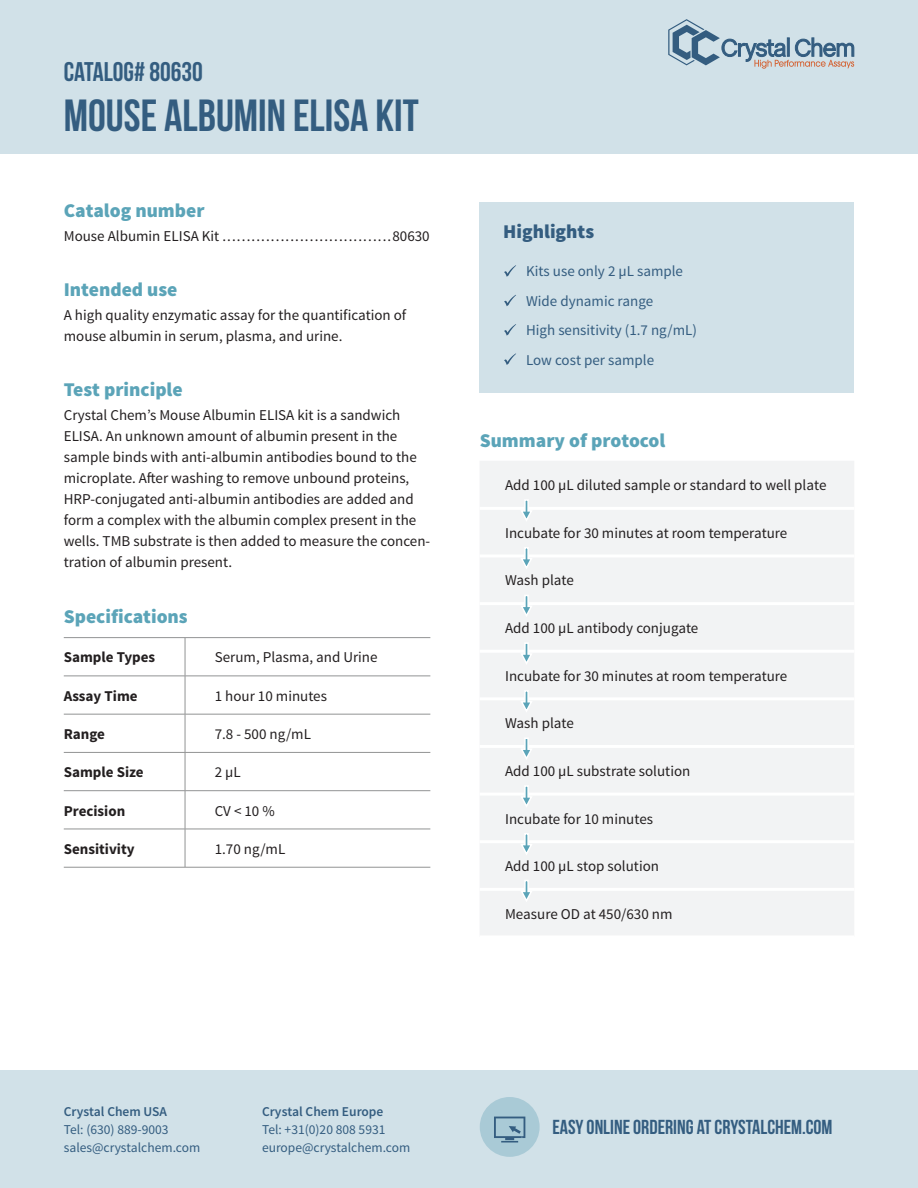
<style>
.page{position:relative;width:918px;height:1188px;background:#fff}
.page>*{position:absolute;margin:0;border:0;box-sizing:border-box;transform-origin:0 0}
.Contents_Bebas_Neue{font:45px "Bebas Neue";color:#345d80}
.Contents_Bebas_Neue-2{font:27px "Bebas Neue";color:#345d80}
.Contents_Bebas_Neue-3{font:20.25px "Bebas Neue";color:#345d80}
.Contents_Source_Sans{font:900 19.5px "Source Sans Pro";color:#5ba4b8}
.Contents_Source_Sans-2{font:900 19.5px "Source Sans Pro";color:#345d80}
.Contents_Source_Sans-3{font:15px/21px "Source Sans Pro";color:#231f20}
.Contents_Source_Sans-4{font:15px "Source Sans Pro";color:#345d80}
.Contents_Source_Sans-5{font:700 15px "Source Sans Pro";color:#231f20}
.Contents_Source_Sans-6{font:13.5px "Source Sans Pro";color:#345d80}
.Contents_Source_Sans-7{font:600 13.5px "Source Sans Pro";color:#345d80}
</style>
<div class="page">
<div style="left:480px;top:202px;width:374px;height:191px;background:#d1e1e8"></div>
<div style="left:0;top:0;width:918px;height:154px;background:#d1e1e8"></div>
<div style="left:0;top:1070px;width:918px;height:118px;background:#d1e1e8"></div>
<hr style="left:185px;top:637px;width:245px;height:1px;background:#929394">
<hr style="left:185px;top:676px;width:245px;height:1px;background:#929394">
<hr style="left:185px;top:714px;width:245px;height:1px;background:#929394">
<hr style="left:185px;top:752px;width:245px;height:1px;background:#929394">
<hr style="left:185px;top:790px;width:245px;height:1px;background:#929394">
<hr style="left:185px;top:829px;width:245px;height:1px;background:#929394">
<hr style="left:185px;top:867px;width:245px;height:1px;background:#929394">
<hr style="left:64px;top:637px;width:121px;height:1px;background:#929394">
<hr style="left:64px;top:676px;width:121px;height:1px;background:#929394">
<hr style="left:64px;top:714px;width:121px;height:1px;background:#929394">
<hr style="left:64px;top:752px;width:121px;height:1px;background:#929394">
<hr style="left:64px;top:790px;width:121px;height:1px;background:#929394">
<hr style="left:64px;top:829px;width:121px;height:1px;background:#929394">
<hr style="left:64px;top:867px;width:121px;height:1px;background:#929394">
<hr style="left:185px;top:638px;width:1px;height:38px;background:#929394">
<hr style="left:185px;top:676px;width:1px;height:38px;background:#929394">
<hr style="left:185px;top:714px;width:1px;height:38px;background:#929394">
<hr style="left:185px;top:753px;width:1px;height:38px;background:#929394">
<hr style="left:185px;top:791px;width:1px;height:38px;background:#929394">
<hr style="left:185px;top:829px;width:1px;height:38px;background:#929394">
<div style="left:480px;top:461px;width:374px;height:474px;background:#f2f3f4"></div>
<hr style="left:480px;top:507px;width:374px;height:3px;background:#fff">
<hr style="left:480px;top:554px;width:374px;height:3px;background:#fff">
<hr style="left:480px;top:602px;width:374px;height:3px;background:#fff">
<hr style="left:480px;top:650px;width:374px;height:3px;background:#fff">
<hr style="left:480px;top:697px;width:374px;height:3px;background:#fff">
<hr style="left:480px;top:745px;width:374px;height:3px;background:#fff">
<hr style="left:480px;top:793px;width:374px;height:3px;background:#fff">
<hr style="left:480px;top:840px;width:374px;height:3px;background:#fff">
<hr style="left:480px;top:888px;width:374px;height:3px;background:#fff">
<svg style="left:504px;top:265px;width:12px;height:12px"></svg>
<svg style="left:504px;top:295px;width:12px;height:11px"></svg>
<svg style="left:519px;top:498px;width:15px;height:25px"></svg>
<svg style="left:519px;top:546px;width:15px;height:25px"></svg>
<svg style="left:519px;top:594px;width:15px;height:25px"></svg>
<svg style="left:519px;top:642px;width:15px;height:25px"></svg>
<svg style="left:519px;top:689px;width:15px;height:25px"></svg>
<div style="left:480px;top:1097px;width:60px;height:60px;background:#a9cad6;border-radius:50%"></div>
<svg style="left:494px;top:1117px;width:31px;height:26px"></svg>
<svg style="left:504px;top:324px;width:12px;height:12px"></svg>
<svg style="left:504px;top:353px;width:12px;height:12px"></svg>
<svg style="left:519px;top:737px;width:15px;height:25px"></svg>
<svg style="left:519px;top:785px;width:15px;height:24px"></svg>
<svg style="left:519px;top:832px;width:15px;height:25px"></svg>
<svg style="left:519px;top:879px;width:15px;height:25px"></svg>
<svg style="left:668px;top:19px;width:186px;height:50px"></svg>
<p class="Contents_Bebas_Neue-2" style="left:64px;top:57px;width:141px">CATALOG# 80630</p>
<p class="Contents_Bebas_Neue" style="left:64px;top:91px;width:356px">MOUSE ALBUMIN ELISA KIT</p>
<p class="Contents_Source_Sans" style="left:64px;top:198px;width:142px">Catalog number</p>
<p class="Contents_Source_Sans-3" style="left:64px;top:226px;width:367px">Mouse Albumin ELISA Kit ...................................80630</p>
<p class="Contents_Source_Sans" style="left:64px;top:277px;width:115px">Intended use</p>
<p class="Contents_Source_Sans-3" style="left:64px;top:305px;width:344px">A high quality enzymatic assay for the quantification of mouse albumin in serum, plasma, and urine.</p>
<p class="Contents_Source_Sans" style="left:64px;top:376px;width:120px">Test principle</p>
<p class="Contents_Source_Sans-3" style="left:64px;top:404px;width:368px">Crystal Chem’s Mouse Albumin ELISA kit is a sandwich ELISA. An unknown amount of albumin present in the sample binds with anti-albumin antibodies bound to the microplate. After washing to remove unbound proteins, HRP-conjugated anti-albumin antibodies are added and form a complex with the albumin complex present in the wells. TMB substrate is then added to measure the concen&shy;tration of albumin present.</p>
<p class="Contents_Source_Sans" style="left:64px;top:603px;width:126px">Specifications</p>
<p class="Contents_Source_Sans-5" style="left:64px;top:648px;width:93px">Sample Types</p>
<p class="Contents_Source_Sans-3" style="left:215px;top:647px;width:164px">Serum, Plasma, and Urine</p>
<p class="Contents_Source_Sans-5" style="left:64px;top:686px;width:75px">Assay Time</p>
<p class="Contents_Source_Sans-3" style="left:215px;top:686px;width:114px">1 hour 10 minutes</p>
<p class="Contents_Source_Sans-5" style="left:64px;top:724px;width:43px">Range</p>
<p class="Contents_Source_Sans-3" style="left:215px;top:724px;width:98px">7.8 - 500 ng/mL</p>
<p class="Contents_Source_Sans-5" style="left:64px;top:763px;width:81px">Sample Size</p>
<p class="Contents_Source_Sans-3" style="left:215px;top:762px;width:28px">2 µL</p>
<p class="Contents_Source_Sans-5" style="left:64px;top:801px;width:63px">Precision</p>
<p class="Contents_Source_Sans-3" style="left:215px;top:800px;width:62px">CV &lt; 10 %</p>
<p class="Contents_Source_Sans-5" style="left:64px;top:839px;width:72px">Sensitivity</p>
<p class="Contents_Source_Sans-3" style="left:215px;top:839px;width:72px">1.70 ng/mL</p>
<p class="Contents_Source_Sans-2" style="left:503px;top:219px;width:92px">Highlights</p>
<p class="Contents_Source_Sans-4" style="left:526px;top:262px;width:158px">Kits use only 2 µL sample</p>
<p class="Contents_Source_Sans-4" style="left:526px;top:291px;width:128px">Wide dynamic range</p>
<p class="Contents_Source_Sans-4" style="left:526px;top:321px;width:172px">High sensitivity (1.7 ng/mL)</p>
<p class="Contents_Source_Sans-4" style="left:526px;top:350px;width:130px">Low cost per sample</p>
<p class="Contents_Source_Sans" style="left:480px;top:428px;width:187px">Summary of protocol</p>
<p class="Contents_Source_Sans-3" style="left:505px;top:475px;width:323px">Add 100 µL diluted sample or standard to well plate</p>
<p class="Contents_Source_Sans-3" style="left:505px;top:523px;width:284px">Incubate for 30 minutes at room temperature</p>
<p class="Contents_Source_Sans-3" style="left:505px;top:570px;width:70px">Wash plate</p>
<p class="Contents_Source_Sans-3" style="left:505px;top:618px;width:195px">Add 100 µL antibody conjugate</p>
<p class="Contents_Source_Sans-3" style="left:505px;top:665px;width:284px">Incubate for 30 minutes at room temperature</p>
<p class="Contents_Source_Sans-3" style="left:505px;top:713px;width:70px">Wash plate</p>
<p class="Contents_Source_Sans-3" style="left:505px;top:761px;width:187px">Add 100 µL substrate solution</p>
<p class="Contents_Source_Sans-3" style="left:505px;top:808px;width:150px">Incubate for 10 minutes</p>
<p class="Contents_Source_Sans-3" style="left:505px;top:856px;width:155px">Add 100 µL stop solution</p>
<p class="Contents_Source_Sans-3" style="left:505px;top:904px;width:169px">Measure OD at 450/630 nm</p>
<p class="Contents_Source_Sans-7" style="left:64px;top:1103px;width:105px">Crystal Chem USA</p>
<p class="Contents_Source_Sans-6" style="left:64px;top:1122px;width:106px">Tel: (630) 889-9003</p>
<p class="Contents_Source_Sans-6" style="left:64px;top:1140px;width:138px">sales@crystalchem.com</p>
<p class="Contents_Source_Sans-7" style="left:262px;top:1103px;width:123px">Crystal Chem Europe</p>
<p class="Contents_Source_Sans-6" style="left:262px;top:1122px;width:125px">Tel: +31(0)20 808 5931</p>
<p class="Contents_Source_Sans-6" style="left:262px;top:1140px;width:150px">europe@crystalchem.com</p>
<p class="Contents_Bebas_Neue-3" style="left:552px;top:1116px;width:282px">EASY ONLINE ORDERING AT CRYSTALCHEM.COM</p>
</div>
